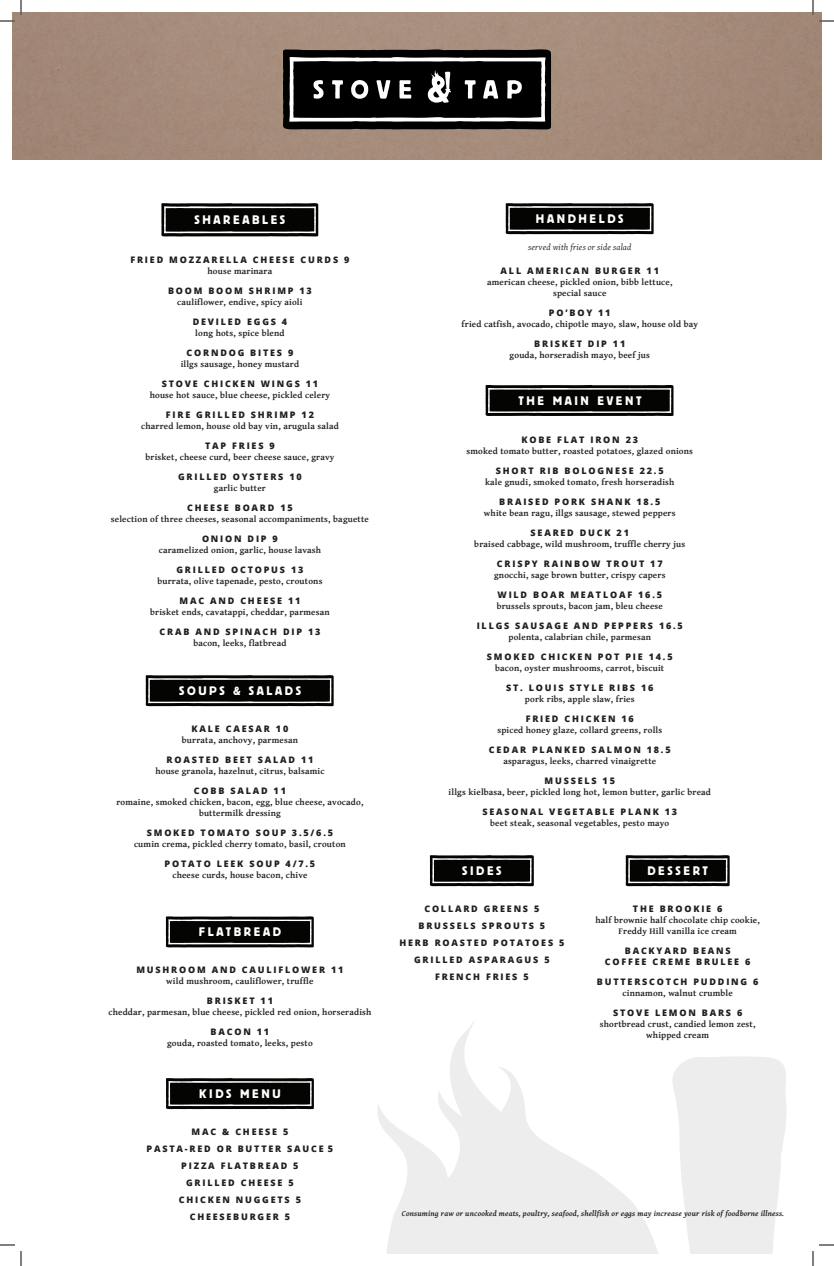
<style>
.page{position:relative;width:834px;height:1266px;background:#fff}
.page>*{position:absolute;margin:0;border:0;box-sizing:border-box;transform-origin:0 0}
.t1{font:13px "Block T";letter-spacing:.2em;color:#fff}
.t2{font:700 9px/11px "Gentium Basic";letter-spacing:.02em;color:#231f20;text-align:center}
.t3{font:800 9px/11px "Open Sans";letter-spacing:.2em;color:#231f20;text-align:center}
.t4{font:italic 9px "Gentium Basic";letter-spacing:.02em;color:#231f20}
.t5{font:italic 700 8px "Gentium Basic";letter-spacing:.02em;color:#231f20}
</style>
<div class="page">
<svg style="left:306px;top:1022px;width:481px;height:232px"></svg>
<div style="left:12px;top:12px;width:810px;height:148px;background:#a48a79"></div>
<svg style="left:146px;top:675px;width:188px;height:31px;background:#212220"></svg>
<svg style="left:486px;top:385px;width:188px;height:31px;background:#20211f"></svg>
<svg style="left:506px;top:203px;width:148px;height:31px;background:#212220"></svg>
<svg style="left:161px;top:203px;width:157px;height:34px;background:#252624"></svg>
<svg style="left:166px;top:916px;width:148px;height:32px;background:#272826"></svg>
<svg style="left:430px;top:855px;width:104px;height:31px;background:#222321"></svg>
<svg style="left:626px;top:855px;width:104px;height:31px;background:#232322"></svg>
<svg style="left:166px;top:1078px;width:148px;height:31px;background:#202120"></svg>
<svg style="left:283px;top:49px;width:268px;height:81px;background:#313130"></svg>
<svg style="left:0;top:0;width:22px;height:22px"></svg>
<svg style="left:0;top:1244px;width:22px;height:22px"></svg>
<svg style="left:812px;top:0;width:22px;height:22px"></svg>
<svg style="left:812px;top:1244px;width:22px;height:22px"></svg>
<p class="t1" style="left:195px;top:212px;width:92px">SHAREABLES</p>
<p class="t3" style="left:130px;top:254px;width:221px">FRIED MOZZARELLA CHEESE CURDS 9</p>
<p class="t2" style="left:208px;top:266px;width:66px">house marinara</p>
<p class="t3" style="left:168px;top:285px;width:145px">BOOM BOOM SHRIMP 13</p>
<p class="t2" style="left:177px;top:297px;width:127px">cauliflower, endive, spicy aioli</p>
<p class="t3" style="left:193px;top:316px;width:96px">DEVILED EGGS 4</p>
<p class="t2" style="left:195px;top:328px;width:91px">long hots, spice blend</p>
<p class="t3" style="left:187px;top:347px;width:108px">CORNDOG BITES 9</p>
<p class="t2" style="left:181px;top:359px;width:120px">illgs sausage, honey mustard</p>
<p class="t3" style="left:162px;top:378px;width:158px">STOVE CHICKEN WINGS 11</p>
<p class="t2" style="left:150px;top:390px;width:182px">house hot sauce, blue cheese, pickled celery</p>
<p class="t3" style="left:166px;top:409px;width:149px">FIRE GRILLED SHRIMP 12</p>
<p class="t2" style="left:141px;top:421px;width:199px">charred lemon, house old bay vin, arugula salad</p>
<p class="t3" style="left:205px;top:440px;width:71px">TAP FRIES 9</p>
<p class="t2" style="left:145px;top:452px;width:190px">brisket, cheese curd, beer cheese sauce, gravy</p>
<p class="t3" style="left:178px;top:471px;width:125px">GRILLED OYSTERS 10</p>
<p class="t2" style="left:214px;top:483px;width:53px">garlic butter</p>
<p class="t3" style="left:187px;top:502px;width:107px">CHEESE BOARD 15</p>
<p class="t2" style="left:111px;top:514px;width:260px">selection of three cheeses, seasonal accompaniments, baguette</p>
<p class="t3" style="left:202px;top:533px;width:77px">ONION DIP 9</p>
<p class="t2" style="left:159px;top:545px;width:164px">caramelized onion, garlic, house lavash</p>
<p class="t3" style="left:176px;top:564px;width:128px">GRILLED OCTOPUS 13</p>
<p class="t2" style="left:157px;top:576px;width:167px">burrata, olive tapenade, pesto, croutons</p>
<p class="t3" style="left:180px;top:595px;width:122px">MAC AND CHEESE 11</p>
<p class="t2" style="left:150px;top:607px;width:181px">brisket ends, cavatappi, cheddar, parmesan</p>
<p class="t3" style="left:160px;top:626px;width:162px">CRAB AND SPINACH DIP 13</p>
<p class="t2" style="left:193px;top:638px;width:95px">bacon, leeks, flatbread</p>
<p class="t1" style="left:179px;top:684px;width:123px">SOUPS &amp; SALADS</p>
<p class="t3" style="left:192px;top:723px;width:98px">KALE CAESAR 10</p>
<p class="t2" style="left:182px;top:734px;width:117px">burrata, anchovy, parmesan</p>
<p class="t3" style="left:167px;top:754px;width:148px">ROASTED BEET SALAD 11</p>
<p class="t2" style="left:155px;top:765px;width:171px">house granola, hazelnut, citrus, balsamic</p>
<p class="t3" style="left:194px;top:785px;width:94px">COBB SALAD 11</p>
<p class="t2" style="left:116px;top:796px;width:249px">romaine, smoked chicken, bacon, egg, blue cheese, avocado, buttermilk dressing</p>
<p class="t3" style="left:147px;top:827px;width:188px">SMOKED TOMATO SOUP 3.5/6.5</p>
<p class="t2" style="left:134px;top:838px;width:213px">cumin crema, pickled cherry tomato, basil, crouton</p>
<p class="t3" style="left:165px;top:858px;width:152px">POTATO LEEK SOUP 4/7.5</p>
<p class="t2" style="left:172px;top:869px;width:137px">cheese curds, house bacon, chive</p>
<p class="t1" style="left:199px;top:925px;width:84px">FLATBREAD</p>
<p class="t3" style="left:136px;top:964px;width:208px">MUSHROOM AND CAULIFLOWER 11</p>
<p class="t2" style="left:166px;top:976px;width:149px">wild mushroom, cauliflower, truffle</p>
<p class="t3" style="left:207px;top:995px;width:68px">BRISKET 11</p>
<p class="t2" style="left:108px;top:1007px;width:264px">cheddar, parmesan, blue cheese, pickled red onion, horseradish</p>
<p class="t3" style="left:211px;top:1026px;width:60px">BACON 11</p>
<p class="t2" style="left:167px;top:1038px;width:147px">gouda, roasted tomato, leeks, pesto</p>
<p class="t1" style="left:199px;top:1087px;width:83px">KIDS MENU</p>
<p class="t3" style="left:192px;top:1126px;width:98px">MAC &amp; CHEESE 5</p>
<p class="t3" style="left:147px;top:1143px;width:188px">PASTA-RED OR BUTTER SAUCE 5</p>
<p class="t3" style="left:181px;top:1160px;width:119px">PIZZA FLATBREAD 5</p>
<p class="t3" style="left:186px;top:1177px;width:109px">GRILLED CHEESE 5</p>
<p class="t3" style="left:179px;top:1194px;width:124px">CHICKEN NUGGETS 5</p>
<p class="t3" style="left:190px;top:1211px;width:102px">CHEESEBURGER 5</p>
<p class="t1" style="left:536px;top:212px;width:89px">HANDHELDS</p>
<p class="t4" style="left:528px;top:240px;width:105px">served with fries or side salad</p>
<p class="t3" style="left:501px;top:264px;width:160px">ALL AMERICAN BURGER 11</p>
<p class="t2" style="left:487px;top:276px;width:187px">american cheese, pickled onion, bibb lettuce, special sauce</p>
<p class="t3" style="left:549px;top:306px;width:63px">PO’BOY 11</p>
<p class="t2" style="left:462px;top:318px;width:238px">fried catfish, avocado, chipotle mayo, slaw, house old bay</p>
<p class="t3" style="left:534px;top:337px;width:92px">BRISKET DIP 11</p>
<p class="t2" style="left:510px;top:349px;width:142px">gouda, horseradish mayo, beef jus</p>
<p class="t1" style="left:519px;top:394px;width:125px">THE MAIN EVENT</p>
<p class="t3" style="left:522px;top:434px;width:118px">KOBE FLAT IRON 23</p>
<p class="t2" style="left:467px;top:446px;width:228px">smoked tomato butter, roasted potatoes, glazed onions</p>
<p class="t3" style="left:496px;top:465px;width:169px">SHORT RIB BOLOGNESE 22.5</p>
<p class="t2" style="left:485px;top:477px;width:191px">kale gnudi, smoked tomato, fresh horseradish</p>
<p class="t3" style="left:499px;top:496px;width:163px">BRAISED PORK SHANK 18.5</p>
<p class="t2" style="left:484px;top:508px;width:193px">white bean ragu, illgs sausage, stewed peppers</p>
<p class="t3" style="left:531px;top:527px;width:100px">SEARED DUCK 21</p>
<p class="t2" style="left:474px;top:539px;width:212px">braised cabbage, wild mushroom, truffle cherry jus</p>
<p class="t3" style="left:497px;top:558px;width:167px">CRISPY RAINBOW TROUT 17</p>
<p class="t2" style="left:494px;top:570px;width:173px">gnocchi, sage brown butter, crispy capers</p>
<p class="t3" style="left:498px;top:589px;width:166px">WILD BOAR MEATLOAF 16.5</p>
<p class="t2" style="left:497px;top:601px;width:168px">brussels sprouts, bacon jam, bleu cheese</p>
<p class="t3" style="left:477px;top:620px;width:208px">ILLGS SAUSAGE AND PEPPERS 16.5</p>
<p class="t2" style="left:509px;top:632px;width:144px">polenta, calabrian chile, parmesan</p>
<p class="t3" style="left:487px;top:651px;width:187px">SMOKED CHICKEN POT PIE 14.5</p>
<p class="t2" style="left:495px;top:663px;width:171px">bacon, oyster mushrooms, carrot, biscuit</p>
<p class="t3" style="left:506px;top:682px;width:149px">ST. LOUIS STYLE RIBS 16</p>
<p class="t2" style="left:525px;top:694px;width:111px">pork ribs, apple slaw, fries</p>
<p class="t3" style="left:526px;top:713px;width:110px">FRIED CHICKEN 16</p>
<p class="t2" style="left:497px;top:725px;width:166px">spiced honey glaze, collard greens, rolls</p>
<p class="t3" style="left:489px;top:744px;width:183px">CEDAR PLANKED SALMON 18.5</p>
<p class="t2" style="left:503px;top:756px;width:154px">asparagus, leeks, charred vinaigrette</p>
<p class="t3" style="left:545px;top:775px;width:72px">MUSSELS 15</p>
<p class="t2" style="left:449px;top:787px;width:264px">illgs kielbasa, beer, pickled long hot, lemon butter, garlic bread</p>
<p class="t3" style="left:482px;top:806px;width:196px">SEASONAL VEGETABLE PLANK 13</p>
<p class="t2" style="left:490px;top:818px;width:180px">beet steak, seasonal vegetables, pesto mayo</p>
<p class="t1" style="left:462px;top:864px;width:41px">SIDES</p>
<p class="t3" style="left:424px;top:903px;width:117px">COLLARD GREENS 5</p>
<p class="t3" style="left:418px;top:920px;width:128px">BRUSSELS SPROUTS 5</p>
<p class="t3" style="left:399px;top:937px;width:167px">HERB ROASTED POTATOES 5</p>
<p class="t3" style="left:414px;top:954px;width:137px">GRILLED ASPARAGUS 5</p>
<p class="t3" style="left:435px;top:971px;width:95px">FRENCH FRIES 5</p>
<p class="t1" style="left:647px;top:864px;width:62px">DESSERT</p>
<p class="t3" style="left:633px;top:903px;width:91px">THE BROOKIE 6</p>
<p class="t2" style="left:596px;top:915px;width:166px">half brownie half chocolate chip cookie,</p>
<p class="t2" style="left:618px;top:926px;width:120px">Freddy Hill vanilla ice cream</p>
<p class="t3" style="left:605px;top:945px;width:147px">BACKYARD BEANS<br>COFFEE CREME BRULEE 6</p>
<p class="t3" style="left:597px;top:976px;width:163px">BUTTERSCOTCH PUDDING 6</p>
<p class="t2" style="left:623px;top:988px;width:112px">cinnamon, walnut crumble</p>
<p class="t3" style="left:613px;top:1007px;width:131px">STOVE LEMON BARS 6</p>
<p class="t2" style="left:600px;top:1019px;width:157px">shortbread crust, candied lemon zest, whipped cream</p>
<p class="t5" style="left:402px;top:1207px;width:384px">Consuming raw or uncooked meats, poultry, seafood, shellfish or eggs may increase your risk of foodborne illness.</p>
</div>
